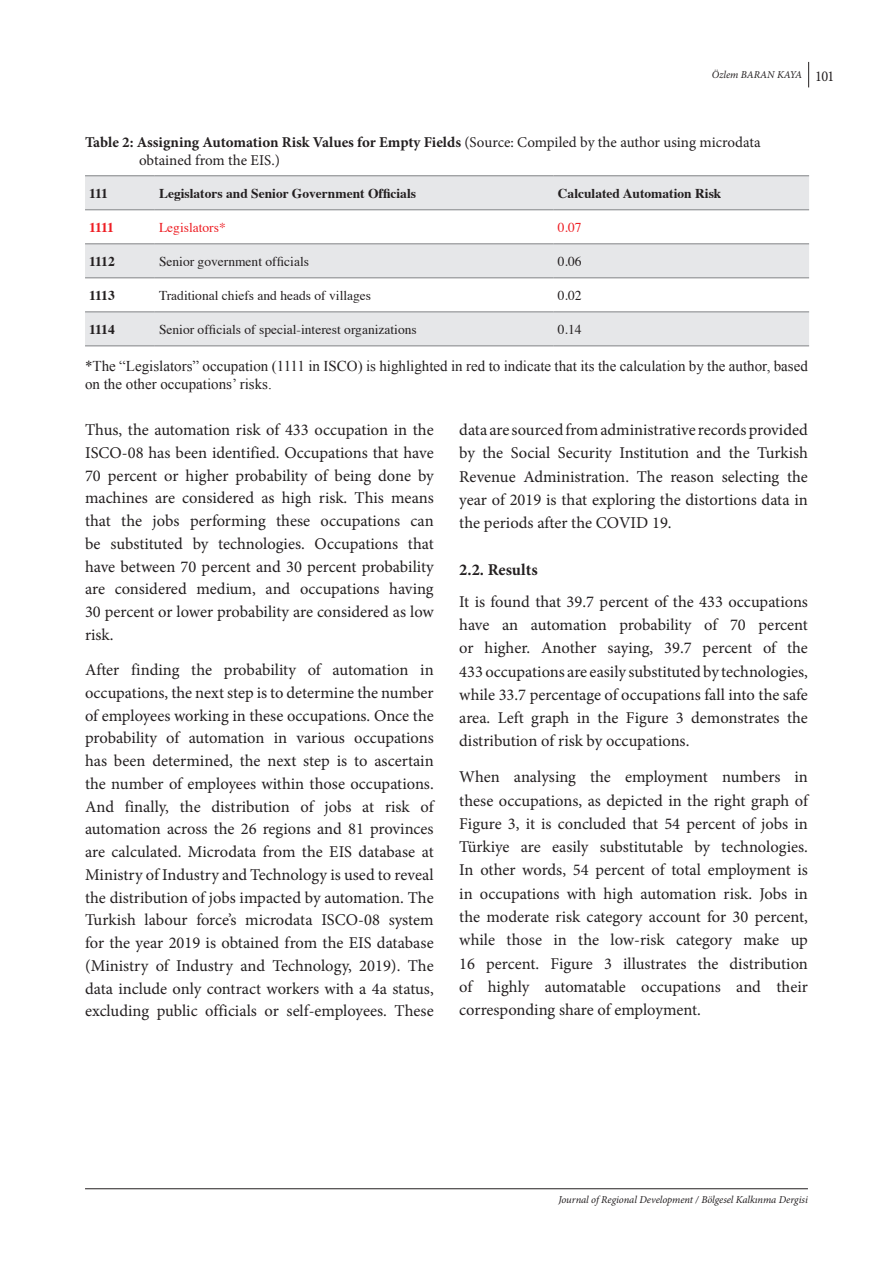
<style>
.page{position:relative;width:893px;height:1263px;background:#fff}
.page>*{position:absolute;margin:0;border:0;box-sizing:border-box;transform-origin:0 0}
.metin{font:16.5px/22.8px "Minion Pro";letter-spacing:-.005em;color:#231f20;text-align:justify}
.metin-2{font:700 16.5px "Minion Pro";color:#231f20}
.t1{font:15px/18px "Times New Roman";color:#231f20}
.tablo_ust_baslik_SONN{font:700 15px "Minion Pro";letter-spacing:-.005em;color:#231f20}
.tablo_ust_baslik_SONN-2{font:15px "Minion Pro";color:#231f20}
.t2{font:13.5px "Times";color:#231f20}
.t3{font:700 13.5px "Times";color:#231f20}
.t4{font:13.5px "Times";color:#ee1d23}
.t5{font:700 13.5px "Times";color:#ee1d23}
.t6{font:italic 10.5px "Minion Pro";letter-spacing:-.005em;color:#231f20}
.s1{font-style:normal;font-size:15px}
.s2{font-weight:400}
</style>
<div class="page">
<svg style="left:808px;top:62px;width:1px;height:25px"></svg>
<hr style="left:85px;top:1188px;width:723px;height:1px;background:#231f20">
<div style="left:85px;top:177px;width:724px;height:169px;background:#e6e7e9"></div>
<svg style="left:85px;top:211px;width:724px;height:101px"></svg>
<hr style="left:85px;top:176px;width:70px;height:1px;background:#808285">
<hr style="left:155px;top:176px;width:399px;height:1px;background:#808285">
<hr style="left:554px;top:176px;width:255px;height:1px;background:#808285">
<hr style="left:85px;top:210px;width:70px;height:1px;background:#808285">
<hr style="left:155px;top:210px;width:399px;height:1px;background:#808285">
<hr style="left:554px;top:210px;width:255px;height:1px;background:#808285">
<hr style="left:85px;top:244px;width:70px;height:1px;background:#808285">
<hr style="left:155px;top:244px;width:399px;height:1px;background:#808285">
<hr style="left:554px;top:244px;width:255px;height:1px;background:#808285">
<hr style="left:85px;top:278px;width:70px;height:1px;background:#808285">
<hr style="left:155px;top:278px;width:399px;height:1px;background:#808285">
<hr style="left:554px;top:278px;width:255px;height:1px;background:#808285">
<hr style="left:85px;top:312px;width:70px;height:1px;background:#808285">
<hr style="left:155px;top:312px;width:399px;height:1px;background:#808285">
<hr style="left:554px;top:312px;width:255px;height:1px;background:#808285">
<hr style="left:85px;top:346px;width:70px;height:1px;background:#808285">
<hr style="left:155px;top:346px;width:399px;height:1px;background:#808285">
<hr style="left:554px;top:346px;width:255px;height:1px;background:#808285">
<p class="t6" style="left:712px;top:68px;width:124px">Özlem BARAN KAYA <span class="s1">101</span></p>
<p class="tablo_ust_baslik_SONN" style="left:85px;top:132px;width:677px">Table 2: Assigning Automation Risk Values for Empty Fields <span class="s2">(Source: Compiled by the author using microdata</span></p>
<p class="tablo_ust_baslik_SONN-2" style="left:139px;top:150px;width:142px">obtained from the EIS.)</p>
<p class="t3" style="left:89px;top:180px;width:20px">111</p>
<p class="t3" style="left:159px;top:180px;width:259px">Legislators and Senior Government Officials</p>
<p class="t3" style="left:558px;top:180px;width:165px">Calculated Automation Risk</p>
<p class="t5" style="left:89px;top:214px;width:26px">1111</p>
<p class="t4" style="left:159px;top:215px;width:68px">Legislators*</p>
<p class="t4" style="left:558px;top:215px;width:25px">0.07</p>
<p class="t3" style="left:89px;top:248px;width:27px">1112</p>
<p class="t2" style="left:159px;top:249px;width:151px">Senior government officials</p>
<p class="t2" style="left:558px;top:249px;width:25px">0.06</p>
<p class="t3" style="left:89px;top:282px;width:27px">1113</p>
<p class="t2" style="left:159px;top:283px;width:214px">Traditional chiefs and heads of villages</p>
<p class="t2" style="left:558px;top:283px;width:25px">0.02</p>
<p class="t3" style="left:89px;top:316px;width:27px">1114</p>
<p class="t2" style="left:159px;top:317px;width:259px">Senior officials of special-interest organizations</p>
<p class="t2" style="left:558px;top:317px;width:25px">0.14</p>
<p class="t1" style="left:85px;top:357px;width:724px">*The “Legislators” occupation (1111 in ISCO) is highlighted in red to indicate that its the calculation by the author, based on the other occupations’ risks.</p>
<p class="metin" style="left:85px;top:418px;width:350px">Thus, the automation risk of 433 occupation in the ISCO-08 has been identified. Occupations that have 70 percent or higher probability of being done by machines are considered as high risk. This means that the jobs performing these occupations can be substituted by technologies. Occupations that have between 70 percent and 30 percent probability are considered medium, and occupations having 30 percent or lower probability are considered as low risk.</p>
<p class="metin" style="left:85px;top:659px;width:350px">After finding the probability of automation in occupations, the next step is to determine the number of employees working in these occupations. Once the probability of automation in various occupations has been determined, the next step is to ascertain the number of employees within those occupations.<br>And finally, the distribution of jobs at risk of automation across the 26 regions and 81 provinces are calculated. Microdata from the EIS database at Ministry of Industry and Technology is used to reveal the distribution of jobs impacted by automation. The Turkish labour force’s microdata ISCO-08 system for the year 2019 is obtained from the EIS database (Ministry of Industry and Technology, 2019). The data include only contract workers with a 4a status, excluding public officials or self-employees. These</p>
<p class="metin" style="left:459px;top:418px;width:350px;line-height:23.2px">data are sourced from administrative records provided by the Social Security Institution and the Turkish Revenue Administration. The reason selecting the year of 2019 is that exploring the distortions data in the periods after the COVID 19.</p>
<p class="metin-2" style="left:459px;top:558px;width:80px">2.2. Results</p>
<p class="metin" style="left:459px;top:590px;width:350px;line-height:23.2px">It is found that 39.7 percent of the 433 occupations have an automation probability of 70 percent or higher. Another saying, 39.7 percent of the 433 occupations are easily substituted by technologies, while 33.7 percentage of occupations fall into the safe area. Left graph in the Figure 3 demonstrates the distribution of risk by occupations.</p>
<p class="metin" style="left:459px;top:765px;width:350px;line-height:23.2px">When analysing the employment numbers in these occupations, as depicted in the right graph of Figure 3, it is concluded that 54 percent of jobs in Türkiye are easily substitutable by technologies.<br>In other words, 54 percent of total employment is in occupations with high automation risk. Jobs in the moderate risk category account for 30 percent, while those in the low-risk category make up 16 percent. Figure 3 illustrates the distribution of highly automatable occupations and their corresponding share of employment.</p>
<p class="t6" style="left:558px;top:1192px;width:251px">Journal of Regional Development / Bölgesel Kalkınma Dergisi</p>
</div>
